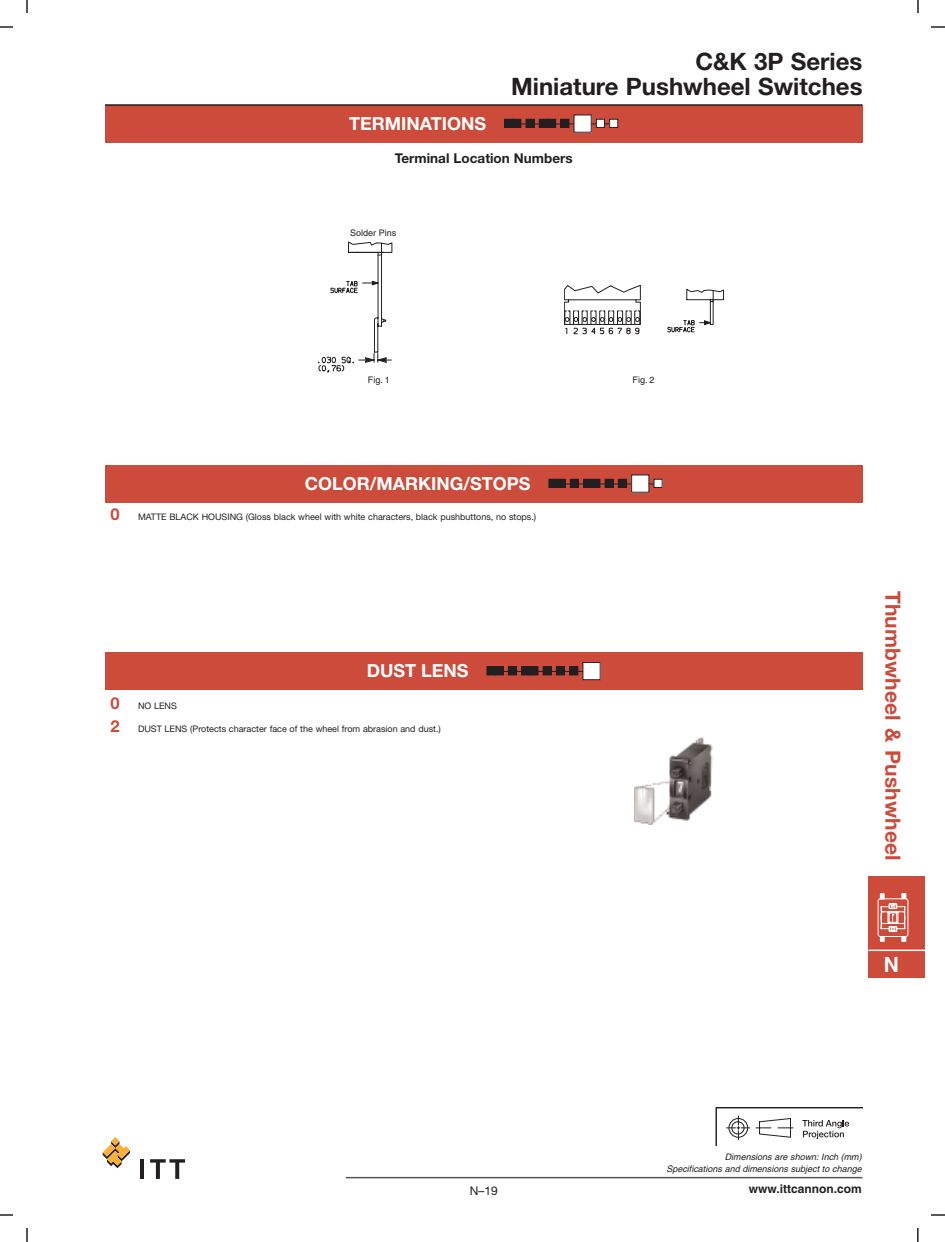
<style>
.page{position:relative;width:945px;height:1242px;background:#fff}
.page>*{position:absolute;margin:0;border:0;box-sizing:border-box;transform-origin:0 0}
.t1{font:700 24px/25.5px "Helvetica Neue";color:#231f20;text-align:right}
.t2{font:700 21px "Helvetica Neue";color:#cd4b3b}
.t3{font:700 21px "Helvetica";color:#fff}
.t4{font:700 18px "Helvetica Neue";color:#fff}
.t5{font:700 13.5px "Helvetica Neue";color:#231f20}
.t6{font:700 12px "Helvetica";color:#231f20}
.t7{font:12px "Helvetica Neue";color:#231f20}
.t8{font:9px "Helvetica Neue";color:#231f20}
.t9{font:italic 9px/12px "Helvetica";color:#231f20;text-align:right}
.t10{font:9px "Helvetica";color:#231f20}
.s1{font-weight:700;font-size:16.5px;color:#cd4b3b}
</style>
<div class="page">
<div style="left:105px;top:105px;width:757px;height:37px;background:#cd4b3b"></div>
<div style="left:505px;top:119px;width:8px;height:8px;background:#231f20"></div>
<div style="left:504px;top:119px;width:9px;height:9px;border:1px solid #231f20"></div>
<div style="left:513px;top:119px;width:8px;height:8px;background:#231f20"></div>
<div style="left:512px;top:119px;width:9px;height:9px;border:1px solid #231f20"></div>
<div style="left:526px;top:119px;width:8px;height:8px;background:#231f20"></div>
<div style="left:526px;top:119px;width:9px;height:9px;border:1px solid #231f20"></div>
<div style="left:539px;top:119px;width:8px;height:8px;background:#231f20"></div>
<div style="left:539px;top:119px;width:9px;height:9px;border:1px solid #231f20"></div>
<div style="left:547px;top:119px;width:9px;height:8px;background:#231f20"></div>
<div style="left:547px;top:119px;width:9px;height:9px;border:1px solid #231f20"></div>
<div style="left:561px;top:119px;width:8px;height:8px;background:#231f20"></div>
<div style="left:560px;top:119px;width:9px;height:9px;border:1px solid #231f20"></div>
<div style="left:574px;top:115px;width:17px;height:17px;background:#fff"></div>
<div style="left:596px;top:119px;width:9px;height:8px;background:#fff"></div>
<div style="left:596px;top:119px;width:9px;height:9px;border:1px solid #231f20"></div>
<div style="left:610px;top:119px;width:8px;height:8px;background:#fff"></div>
<div style="left:609px;top:119px;width:9px;height:9px;border:1px solid #231f20"></div>
<div style="left:105px;top:465px;width:757px;height:37px;background:#cd4b3b"></div>
<div style="left:549px;top:479px;width:8px;height:8px;background:#231f20"></div>
<div style="left:549px;top:479px;width:8px;height:9px;border:1px solid #231f20"></div>
<div style="left:557px;top:479px;width:8px;height:8px;background:#231f20"></div>
<div style="left:557px;top:479px;width:9px;height:9px;border:1px solid #231f20"></div>
<div style="left:570px;top:479px;width:9px;height:8px;background:#231f20"></div>
<div style="left:570px;top:479px;width:9px;height:9px;border:1px solid #231f20"></div>
<div style="left:584px;top:479px;width:8px;height:8px;background:#231f20"></div>
<div style="left:583px;top:479px;width:9px;height:9px;border:1px solid #231f20"></div>
<div style="left:592px;top:479px;width:8px;height:8px;background:#231f20"></div>
<div style="left:591px;top:479px;width:9px;height:9px;border:1px solid #231f20"></div>
<div style="left:605px;top:479px;width:8px;height:8px;background:#231f20"></div>
<div style="left:605px;top:479px;width:9px;height:9px;border:1px solid #231f20"></div>
<div style="left:618px;top:479px;width:9px;height:8px;background:#231f20"></div>
<div style="left:618px;top:479px;width:9px;height:9px;border:1px solid #231f20"></div>
<div style="left:632px;top:475px;width:17px;height:17px;background:#fff"></div>
<div style="left:654px;top:479px;width:8px;height:8px;background:#fff"></div>
<div style="left:654px;top:479px;width:9px;height:9px;border:1px solid #231f20"></div>
<div style="left:105px;top:652px;width:757px;height:38px;background:#cd4b3b"></div>
<div style="left:487px;top:667px;width:8px;height:8px;background:#231f20"></div>
<div style="left:487px;top:666px;width:8px;height:9px;border:1px solid #231f20"></div>
<div style="left:495px;top:667px;width:8px;height:8px;background:#231f20"></div>
<div style="left:495px;top:666px;width:9px;height:9px;border:1px solid #231f20"></div>
<div style="left:508px;top:667px;width:9px;height:8px;background:#231f20"></div>
<div style="left:508px;top:666px;width:9px;height:9px;border:1px solid #231f20"></div>
<div style="left:522px;top:667px;width:8px;height:8px;background:#231f20"></div>
<div style="left:521px;top:666px;width:9px;height:9px;border:1px solid #231f20"></div>
<div style="left:530px;top:667px;width:8px;height:8px;background:#231f20"></div>
<div style="left:530px;top:666px;width:8px;height:9px;border:1px solid #231f20"></div>
<div style="left:543px;top:667px;width:8px;height:8px;background:#231f20"></div>
<div style="left:543px;top:666px;width:9px;height:9px;border:1px solid #231f20"></div>
<div style="left:556px;top:667px;width:9px;height:8px;background:#231f20"></div>
<div style="left:556px;top:666px;width:9px;height:9px;border:1px solid #231f20"></div>
<div style="left:570px;top:667px;width:8px;height:8px;background:#231f20"></div>
<div style="left:569px;top:666px;width:9px;height:9px;border:1px solid #231f20"></div>
<div style="left:583px;top:662px;width:17px;height:18px;background:#fff"></div>
<div style="left:583px;top:662px;width:18px;height:18px;border:1px solid #231f20"></div>
<hr style="left:105px;top:104px;width:757px;height:2px;background:#231f20">
<div style="left:868px;top:876px;width:57px;height:102px;background:#cd4b3b"></div>
<hr style="left:868px;top:950px;width:57px;height:1px;background:#fff">
<svg style="left:877px;top:893px;width:32px;height:49px"></svg>
<img style="left:634px;top:737px;width:79px;height:87px">
<svg style="left:318px;top:241px;width:75px;height:132px"></svg>
<svg style="left:564px;top:285px;width:160px;height:49px"></svg>
<svg style="left:716px;top:1107px;width:146px;height:39px"></svg>
<svg style="left:0;top:0;width:28px;height:28px"></svg>
<svg style="left:0;top:1215px;width:28px;height:27px"></svg>
<svg style="left:917px;top:1215px;width:28px;height:27px"></svg>
<svg style="left:918px;top:0;width:27px;height:28px"></svg>
<div style="left:14px;top:14px;width:26px;height:26px;background:#fff"></div>
<div style="left:904px;top:14px;width:28px;height:26px;background:#fff"></div>
<div style="left:14px;top:1202px;width:26px;height:26px;background:#fff"></div>
<div style="left:904px;top:1202px;width:28px;height:26px;background:#fff"></div>
<hr style="left:346px;top:1177px;width:516px;height:1px;background:#57585a">
<svg style="left:103px;top:1137px;width:27px;height:31px"></svg>
<hr style="left:140px;top:1159px;width:4px;height:20px;background:#231f20">
<svg style="left:150px;top:1159px;width:35px;height:20px"></svg>
<h3 class="t4" style="left:349px;top:117px;width:138px">TERMINATIONS</h3>
<h1 class="t1" style="left:511px;top:50px;width:353px">C&amp;K 3P Series<br>Miniature Pushwheel Switches</h1>
<h3 class="t5" style="left:395px;top:153px;width:179px">Terminal Location Numbers</h3>
<p class="t10" style="left:350px;top:229px;width:48px">Solder Pins</p>
<p class="t10" style="left:368px;top:376px;width:23px">Fig. 1</p>
<h3 class="t4" style="left:305px;top:477px;width:227px">COLOR/MARKING/STOPS</h3>
<p class="t8" style="left:111px;top:513px;width:427px"><span class="s1">0</span> MATTE BLACK HOUSING (Gloss black wheel with white characters, black pushbuttons, no stops.)</p>
<p class="t8" style="left:111px;top:702px;width:68px"><span class="s1">0</span> NO LENS</p>
<h3 class="t4" style="left:367px;top:664px;width:103px">DUST LENS</h3>
<p class="t8" style="left:111px;top:725px;width:332px"><span class="s1">2</span> DUST LENS (Protects character face of the wheel from abrasion and dust.)</p>
<p class="t10" style="left:633px;top:377px;width:23px">Fig. 2</p>
<h2 class="t2" style="left:900px;top:591px;width:271px;rotate:90deg">Thumbwheel &amp; Pushwheel</h2>
<h2 class="t3" style="left:884px;top:957px;width:17px">N</h2>
<h3 class="t7" style="left:470px;top:1186px;width:30px">N–19</h3>
<p class="t9" style="left:666px;top:1152px;width:197px">Dimensions are shown: Inch (mm)<br>Specifications and dimensions subject to change</p>
<h3 class="t6" style="left:749px;top:1184px;width:114px">www.ittcannon.com</h3>
</div>
